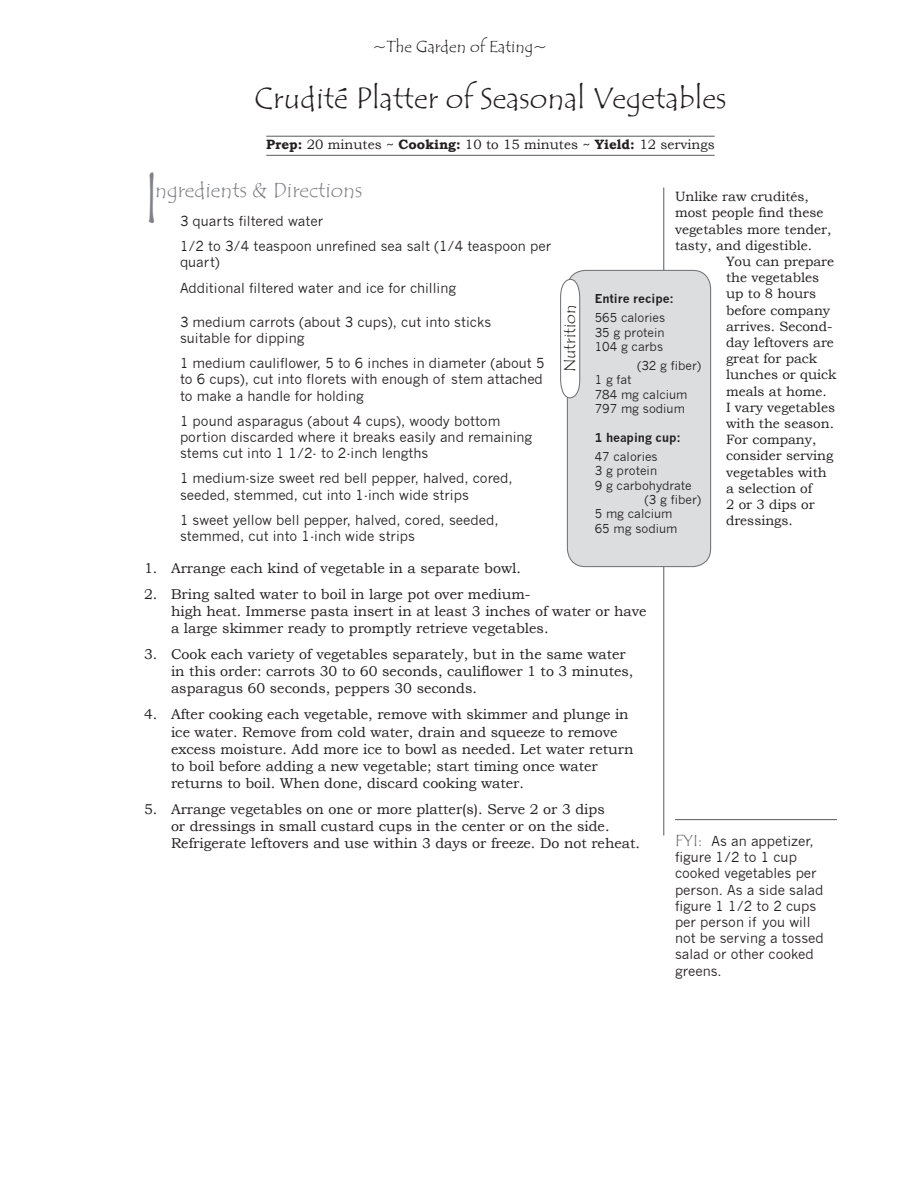
<style>
.page{position:relative;width:918px;height:1188px;background:#fff}
.page>*{position:absolute;margin:0;border:0;box-sizing:border-box;transform-origin:0 0}
.t1{font:74.25px "Tempus Sans ITC";color:#808285;scale:.67 1}
.t2{font:30px "Tempus Sans ITC";color:#231f20}
.t3{font:21px "Tempus Sans ITC";color:#808285}
.t4{font:16.5px "Tempus Sans ITC";color:#231f20}
.t5{font:14.25px/17.1px "Bookman Old Style";color:#231f20}
.t6{font:13.5px/16.2px "News Gothic";color:#231f20}
.t7{font:13.5px/16.2px "Bookman Old Style";color:#231f20}
.t8{font:12px/14.4px "News Gothic";color:#231f20;text-align:justify}
.t9{font:700 12px "News Gothic";color:#231f20}
.s1{font-weight:700}
.s2{font-family:"Tempus Sans ITC";font-size:16.5px;color:#6c6d70}
</style>
<div class="page">
<hr style="left:663px;top:188px;width:1px;height:648px;background:#6c6d70">
<hr style="left:266px;top:136px;width:449px;height:1px;background:#6c6d70">
<hr style="left:266px;top:155px;width:449px;height:1px;background:#6c6d70">
<svg style="left:560px;top:270px;width:151px;height:297px;background:#dcdddf"></svg>
<hr style="left:675px;top:819px;width:162px;height:1px;background:#6c6d70">
<p class="t4" style="left:373px;top:36px;width:176px">~The Garden of Eating~</p>
<h2 class="t2" style="left:255px;top:79px;width:473px">Crudité Platter of Seasonal Vegetables</h2>
<p class="t7" style="left:266px;top:136px;width:450px"><span class="s1">Prep:</span> 20 minutes ~ <span class="s1">Cooking:</span> 10 to 15 minutes ~ <span class="s1">Yield:</span> 12 servings</p>
<h1 class="t1" style="left:144px;top:151px;width:24px">I</h1>
<h3 class="t3" style="left:155px;top:177px;width:209px">ngredients &amp; Directions</h3>
<p class="t6" style="left:180px;top:209px;width:373px;line-height:25.2px">3 quarts filtered water<br>1/2 to 3/4 teaspoon unrefined sea salt (1/4 teaspoon per</p>
<p class="t6" style="left:180px;top:250px;width:278px;line-height:25.2px">quart)<br>Additional filtered water and ice for chilling</p>
<p class="t6" style="left:180px;top:314px;width:313px">3 medium carrots (about 3 cups), cut into sticks suitable for dipping</p>
<p class="t6" style="left:180px;top:355px;width:366px;text-align:justify">1 medium cauliflower, 5 to 6 inches in diameter (about 5 to 6 cups), cut into florets with enough of stem attached to make a handle for holding</p>
<p class="t6" style="left:180px;top:413px;width:354px">1 pound asparagus (about 4 cups), woody bottom portion discarded where it breaks easily and remaining stems cut into 1 1/2- to 2-inch lengths</p>
<p class="t6" style="left:180px;top:470px;width:334px">1 medium-size sweet red bell pepper, halved, cored, seeded, stemmed, cut into 1-inch wide strips</p>
<p class="t6" style="left:180px;top:512px;width:320px">1 sweet yellow bell pepper, halved, cored, seeded, stemmed, cut into 1-inch wide strips</p>
<p class="t4" style="left:559px;top:372px;width:69px;rotate:-90deg">Nutrition</p>
<p class="t7" style="left:675px;top:189px;width:158px">Unlike raw crudités, most people find these vegetables more tender, tasty, and digestible.</p>
<p class="t7" style="left:726px;top:253px;width:112px">You can prepare the vegetables up to 8 hours before company arrives. Second&shy;day leftovers are great for pack lunches or quick meals at home.<br>I vary vegetables with the season.<br>For company, consider serving vegetables with a selection of<br>2 or 3 dips or dressings.</p>
<p class="t9" style="left:595px;top:292px;width:81px">Entire recipe:</p>
<p class="t8" style="left:595px;top:311px;width:72px">565 calories 35 g protein 104 g carbs</p>
<p class="t8" style="left:637px;top:358px;width:66px">(32 g fiber)</p>
<p class="t8" style="left:595px;top:373px;width:94px;text-align:left">1 g fat<br>784 mg calcium<br>797 mg sodium</p>
<p class="t9" style="left:595px;top:430px;width:88px">1 heaping cup:</p>
<p class="t8" style="left:595px;top:449px;width:64px">47 calories</p>
<p class="t8" style="left:595px;top:464px;width:64px">3 g protein</p>
<p class="t8" style="left:595px;top:478px;width:99px">9 g carbohydrate</p>
<p class="t8" style="left:645px;top:492px;width:58px">(3 g fiber)</p>
<p class="t8" style="left:595px;top:507px;width:79px">5 mg calcium</p>
<p class="t8" style="left:595px;top:521px;width:84px">65 mg sodium</p>
<p class="t5" style="left:144px;top:559px;width:378px">1. Arrange each kind of vegetable in a separate bowl.</p>
<p class="t5" style="left:171px;top:585px;width:477px;text-indent:-27px">2. Bring salted water to boil in large pot over medium-<br>high heat. Immerse pasta insert in at least 3 inches of water or have a large skimmer ready to promptly retrieve vegetables.</p>
<p class="t5" style="left:171px;top:646px;width:464px;text-indent:-27px">3. Cook each variety of vegetables separately, but in the same water in this order: carrots 30 to 60 seconds, cauliflower 1 to 3 minutes, asparagus 60 seconds, peppers 30 seconds.</p>
<p class="t5" style="left:171px;top:706px;width:464px;text-indent:-27px">4. After cooking each vegetable, remove with skimmer and plunge in ice water. Remove from cold water, drain and squeeze to remove excess moisture. Add more ice to bowl as needed. Let water return to boil before adding a new vegetable; start timing once water returns to boil. When done, discard cooking water.</p>
<p class="t5" style="left:171px;top:801px;width:471px;text-indent:-27px">5. Arrange vegetables on one or more platter(s). Serve 2 or 3 dips<br>or dressings in small custard cups in the center or on the side.<br>Refrigerate leftovers and use within 3 days or freeze. Do not reheat.</p>
<p class="t6" style="left:675px;top:833px;width:150px"><span class="s2">FYI:</span> As an appetizer, figure 1/2 to 1 cup cooked vegetables per person. As a side salad figure 1 1/2 to 2 cups per person if you will not be serving a tossed salad or other cooked greens.</p>
</div>
